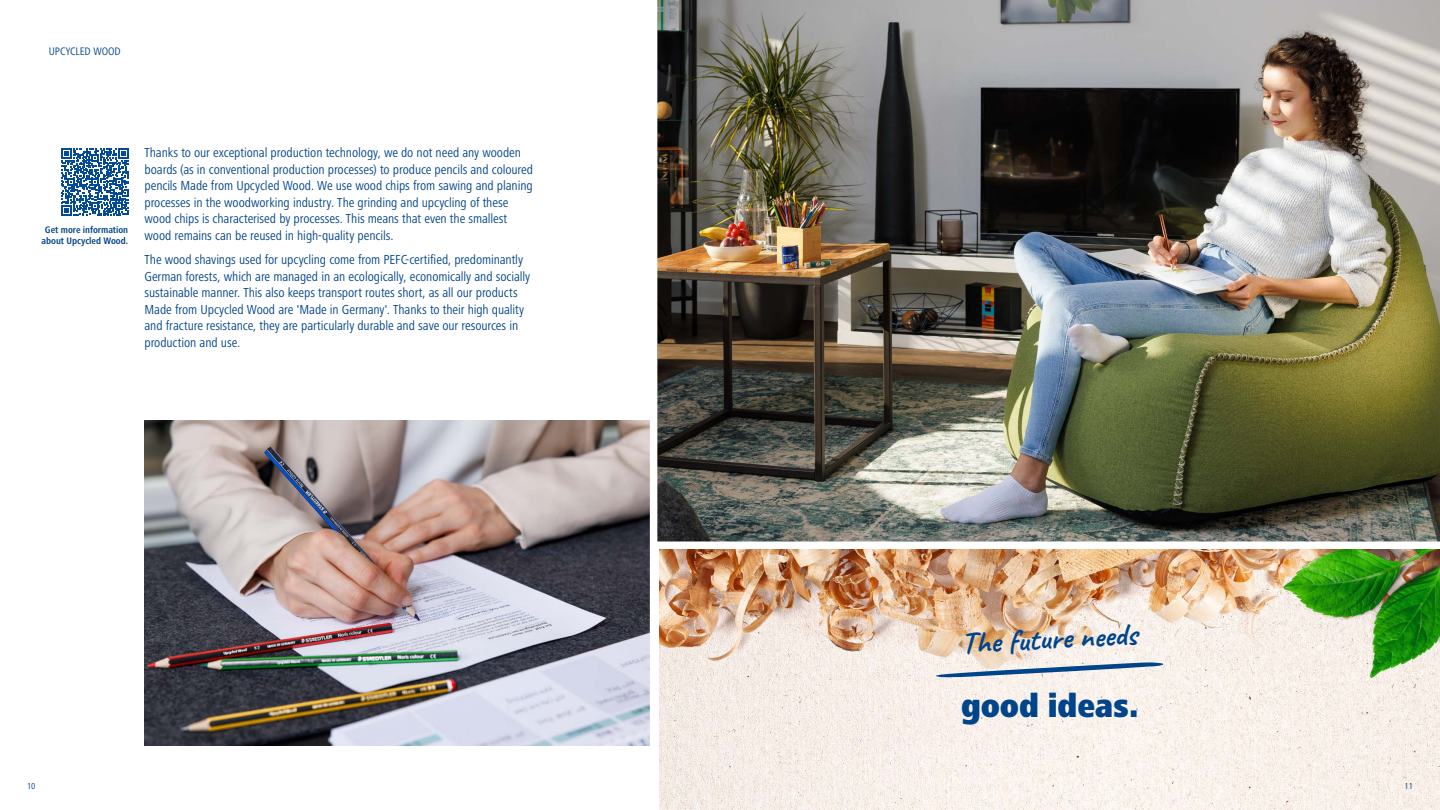
<style>
.page{position:relative;width:1440px;height:810px;background:#fff}
.page>*{position:absolute;margin:0;border:0;box-sizing:border-box;transform-origin:0 0}
.t1{font:900 condensed 33.75px "Frutiger Next LTW1 G";letter-spacing:-.005em;color:#00448a}
.t2{font:700 30.9px "Caveat";color:#00448a}
.t3{font:condensed 13.5px/16.5px "Frutiger Next LTW1 G";letter-spacing:-.01em;color:#00448a}
.t4{font:condensed 11.25px "Frutiger Next LTW1 G";letter-spacing:-.005em;color:#00448a}
.t5{font:700 condensed 9.75px/11.2px "Frutiger Next LTW1 G";letter-spacing:-.005em;color:#00448a;text-align:center}
.t6{font:condensed 9px "Frutiger Next LTW1 G";color:#00448a}
</style>
<div class="page">
<img style="left:659px;top:549px;width:781px;height:261px">
<img style="left:145px;top:421px;width:505px;height:324px">
<img style="left:657px;top:0;width:783px;height:542px">
<svg style="left:933px;top:662px;width:231px;height:15px"></svg>
<svg style="left:61px;top:148px;width:67px;height:68px"></svg>
<p class="t4" style="left:49px;top:44px;width:74px">UPCYCLED WOOD</p>
<p class="t5" style="left:42px;top:224px;width:88px">Get more information about Upcycled Wood.</p>
<p class="t3" style="left:145px;top:145px;width:390px">Thanks to our exceptional production technology, we do not need any wooden boards (as in conventional production processes) to produce pencils and coloured pencils Made from Upcycled Wood. We use wood chips from sawing and planing processes in the woodworking industry. The grinding and upcycling of these wood chips is characterised by processes. This means that even the smallest wood remains can be reused in high-quality pencils.</p>
<p class="t3" style="left:145px;top:251px;width:387px">The wood shavings used for upcycling come from PEFC-certified, predominantly German forests, which are managed in an ecologically, economically and socially sustainable manner. This also keeps transport routes short, as all our products Made from Upcycled Wood are 'Made in Germany'. Thanks to their high quality and fracture resistance, they are particularly durable and save our resources in production and use.</p>
<h2 class="t2" style="left:960px;top:624px;width:177px;rotate:-3deg">The future needs</h2>
<h1 class="t1" style="left:961px;top:686px;width:178px">good ideas.</h1>
<p class="t6" style="left:27px;top:781px;width:10px">10</p>
<p class="t6" style="left:1405px;top:781px;width:10px">11</p>
</div>
